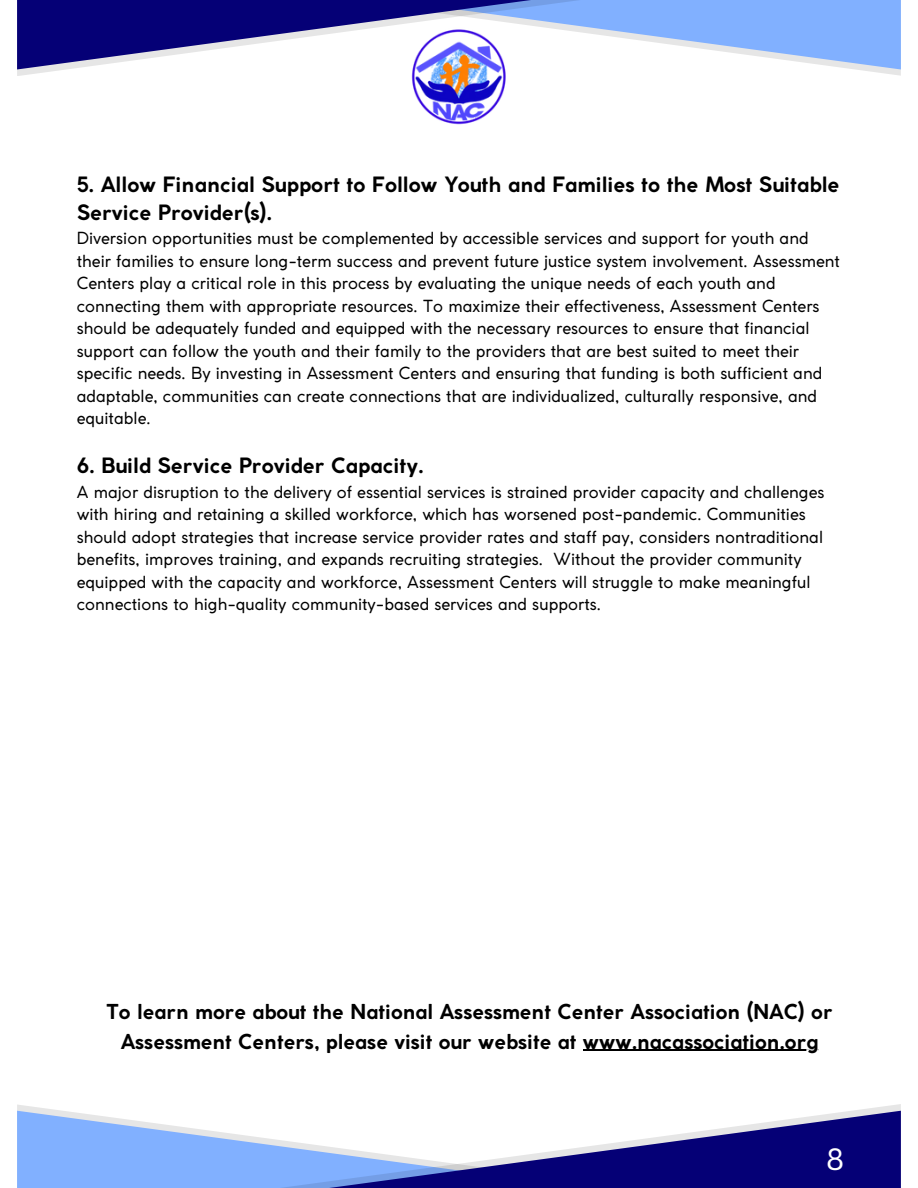
<style>
.page{position:relative;width:918px;height:1188px;background:#fff}
.page>*{position:absolute;margin:0;border:0;box-sizing:border-box;transform-origin:0 0}
.t1{font:30px "Canva Sans";color:#fff}
.t2{font:700 20.85px/28.2px "Coco Gothic";color:#000}
.t3{font:700 20.4px/29.2px "Coco Gothic";color:#000;text-align:center}
.t4{font:16.5px/22.5px "Coco Gothic";color:#000}
</style>
<div class="page">
<svg style="left:835px;top:0;width:66px;height:69px;background:#87b3fd"></svg>
<svg style="left:17px;top:0;width:818px;height:76px"></svg>
<svg style="left:17px;top:0;width:768px;height:69px"></svg>
<div style="left:17px;top:1111px;width:66px;height:77px;background:#81b0ff"></div>
<svg style="left:83px;top:1104px;width:818px;height:84px"></svg>
<svg style="left:133px;top:1111px;width:768px;height:77px"></svg>
<img style="left:406px;top:23px;width:106px;height:102px">
<hr style="left:583px;top:1050px;width:236px;height:1px;background:#000">
<p class="t2" style="left:77px;top:172px;width:764px">5. Allow Financial Support to Follow Youth and Families to the Most Suitable<br>Service Provider(s).</p>
<p class="t4" style="left:77px;top:229px;width:765px">Diversion opportunities must be complemented by accessible services and support for youth and their families to ensure long-term success and prevent future justice system involvement. Assessment Centers play a critical role in this process by evaluating the unique needs of each youth and connecting them with appropriate resources. To maximize their effectiveness, Assessment Centers should be adequately funded and equipped with the necessary resources to ensure that financial support can follow the youth and their family to the providers that are best suited to meet their specific needs. By investing in Assessment Centers and ensuring that funding is both sufficient and adaptable, communities can create connections that are individualized, culturally responsive, and equitable.</p>
<p class="t2" style="left:77px;top:453px;width:348px">6. Build Service Provider Capacity.</p>
<p class="t4" style="left:77px;top:482px;width:749px">A major disruption to the delivery of essential services is strained provider capacity and challenges with hiring and retaining a skilled workforce, which has worsened post-pandemic. Communities should adopt strategies that increase service provider rates and staff pay, considers nontraditional benefits, improves training, and expands recruiting strategies. Without the provider community equipped with the capacity and workforce, Assessment Centers will struggle to make meaningful connections to high-quality community-based services and supports.</p>
<p class="t3" style="left:107px;top:999px;width:728px">To learn more about the National Assessment Center Association (NAC) or<br>Assessment Centers, please visit our website at www.nacassociation.org</p>
<h1 class="t1" style="left:826px;top:1138px;width:20px">8</h1>
</div>
